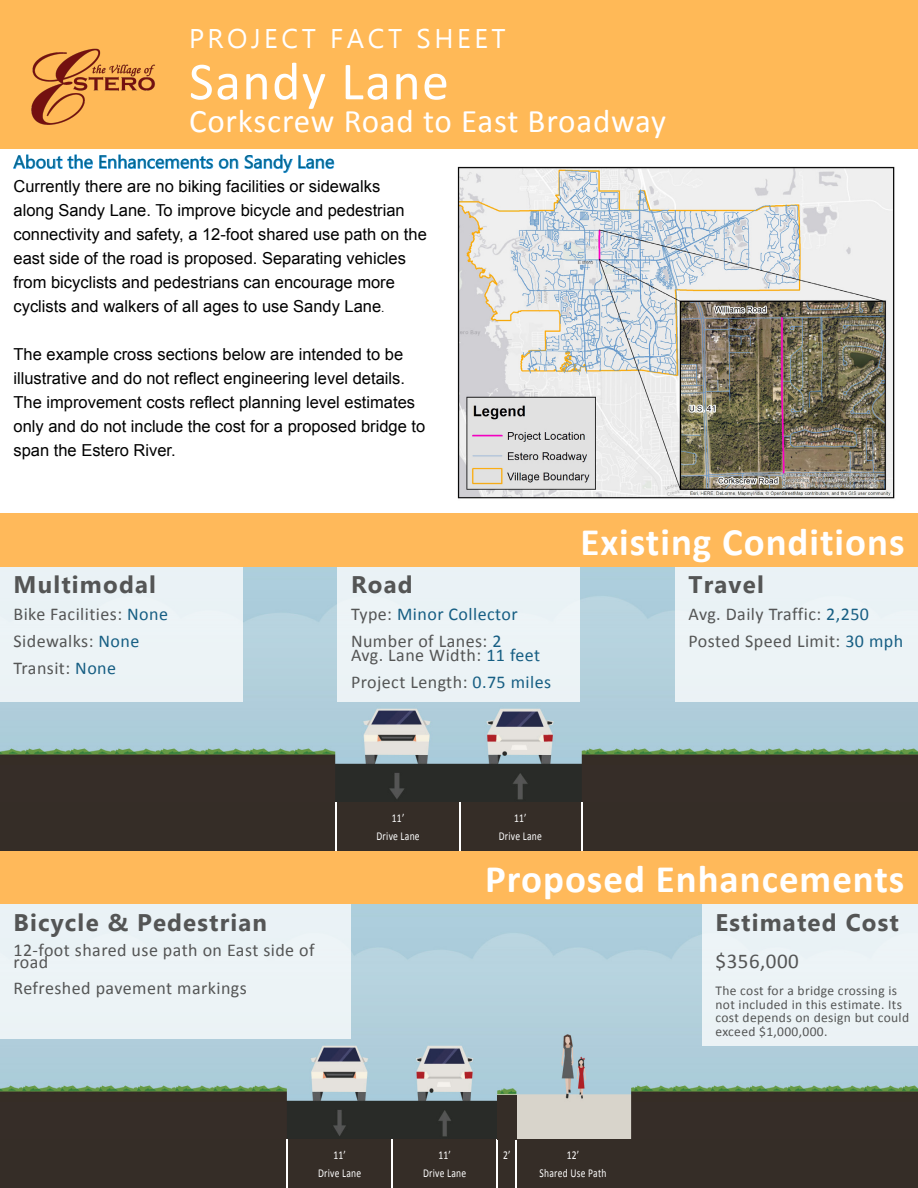
<style>
.page{position:relative;width:918px;height:1188px;background:#fff}
.page>*{position:absolute;margin:0;border:0;box-sizing:border-box;transform-origin:0 0}
.t1{font:54px "Calibri";letter-spacing:.025em;color:#fff}
.t2{font:700 39px "Calibri";letter-spacing:.025em;color:#fff}
.t3{font:33px "Calibri";letter-spacing:.025em;color:#fff}
.t4{font:27px "Lao UI";letter-spacing:.13em;color:#fff}
.t5{font:700 24px "Lao UI";letter-spacing:.05em;color:#545555}
.t6{font:21px "Calibri";letter-spacing:.025em;color:#545555}
.t7{font:18px "Calibri";letter-spacing:.025em;color:#545555}
.t8{font:18px "Lao UI";color:#005f83}
.t9{font:18px "Calibri";letter-spacing:.025em;color:#165e83}
.t10{font:16.5px/24px "Arial";color:#000}
.t11{font:13.5px/13.5px "Calibri";letter-spacing:.025em;color:#545555}
.t12{font:12px "Calibri";letter-spacing:.025em;color:#fff;scale:.8 1}
.s1{font-size:12px}
.s2{color:#165e83}
.s3{color:#545555}
</style>
<div class="page">
<div style="left:0;top:850px;width:918px;height:338px;background:#ffb95a"></div>
<div style="left:0;top:513px;width:918px;height:337px;background:#ffb95a"></div>
<img style="left:0;top:904px;width:918px;height:235px">
<div style="left:0;top:904px;width:351px;height:136px;background:#ebf3f6"></div>
<img style="left:0;top:567px;width:918px;height:235px">
<div style="left:0;top:567px;width:243px;height:135px;background:#ebf3f6"></div>
<div style="left:338px;top:567px;width:242px;height:135px;background:#ebf3f6"></div>
<div style="left:675px;top:567px;width:243px;height:135px;background:#ebf3f6"></div>
<img style="left:457px;top:166px;width:438px;height:333px">
<div style="left:0;top:1139px;width:918px;height:49px;background:#352d27"></div>
<div style="left:0;top:802px;width:918px;height:48px;background:#352d27"></div>
<div style="left:0;top:0;width:918px;height:148px;background:#ffb957"></div>
<img style="left:31px;top:48px;width:125px;height:77px">
<svg style="left:13px;top:154px;width:80px;height:15px"></svg>
<svg style="left:99px;top:154px;width:235px;height:19px"></svg>
<hr style="left:581px;top:802px;width:1px;height:48px;background:#fff">
<hr style="left:336px;top:802px;width:1px;height:48px;background:#fff">
<hr style="left:459px;top:802px;width:1px;height:48px;background:#fff">
<hr style="left:497px;top:1139px;width:1px;height:49px;background:#fff">
<hr style="left:287px;top:1139px;width:1px;height:49px;background:#fff">
<hr style="left:392px;top:1139px;width:1px;height:49px;background:#fff">
<hr style="left:515px;top:1139px;width:1px;height:49px;background:#fff">
<div style="left:702px;top:904px;width:216px;height:142px;background:#ebf3f6"></div>
<div style="left:497px;top:1095px;width:19px;height:44px;background:#352d27"></div>
<p class="t4" style="left:189px;top:21px;width:318px">PROJECT FACT SHEET</p>
<p class="t1" style="left:189px;top:47px;width:261px">Sandy Lane</p>
<p class="t3" style="left:189px;top:101px;width:479px">Corkscrew Road to East Broadway</p>
<p class="t8" style="left:14px;top:150px;width:322px">About the Enhancements on Sandy Lane</p>
<p class="t10" style="left:14px;top:175px;width:415px">Currently there are no biking facilities or sidewalks<br>along Sandy Lane. To improve bicycle and pedestrian connectivity and safety, a 12-foot shared use path on the east side of the road is proposed. Separating vehicles from bicyclists and pedestrians can encourage more cyclists and walkers of all ages to use Sandy Lane<span class="s1">.</span></p>
<p class="t10" style="left:14px;top:343px;width:413px">The example cross sections below are intended to be illustrative and do not reflect engineering level details.<br>The improvement costs reflect planning level estimates only and do not include the cost for a proposed bridge to span the Estero River.</p>
<p class="t5" style="left:14px;top:569px;width:144px">Multimodal</p>
<p class="t7" style="left:14px;top:603px;width:156px">Bike Facilities: <span class="s2">None</span></p>
<p class="t7" style="left:14px;top:630px;width:127px">Sidewalks: <span class="s2">None</span></p>
<p class="t7" style="left:14px;top:657px;width:104px">Transit: <span class="s2">None</span></p>
<p class="t5" style="left:351px;top:569px;width:63px">Road</p>
<p class="t9" style="left:351px;top:603px;width:168px"><span class="s3">Type:</span> Minor Collector</p>
<p class="t7" style="left:351px;top:630px;width:152px">Number of Lanes: <span class="s2">2</span></p>
<p class="t7" style="left:351px;top:643px;width:191px">Avg. Lane Width: <span class="s2">11 feet</span></p>
<p class="t7" style="left:351px;top:670px;width:202px">Project Length: <span class="s2">0.75 miles</span></p>
<p class="t2" style="left:580px;top:517px;width:326px">Existing Conditions</p>
<p class="t5" style="left:688px;top:569px;width:77px">Travel</p>
<p class="t7" style="left:688px;top:603px;width:182px">Avg. Daily Traffic: <span class="s2">2,250</span></p>
<p class="t7" style="left:688px;top:630px;width:216px">Posted Speed Limit: <span class="s2">30 mph</span></p>
<p class="t5" style="left:14px;top:906px;width:255px">Bicycle &amp; Pedestrian</p>
<p class="t7" style="left:14px;top:939px;width:303px">12-foot shared use path on East side of</p>
<p class="t7" style="left:14px;top:951px;width:36px">road</p>
<p class="t7" style="left:14px;top:976px;width:235px">Refreshed pavement markings</p>
<p class="t12" style="left:392px;top:810px;width:17px">11’</p>
<p class="t12" style="left:377px;top:828px;width:56px">Drive Lane</p>
<p class="t12" style="left:514px;top:810px;width:17px">11’</p>
<p class="t12" style="left:499px;top:828px;width:56px">Drive Lane</p>
<p class="t2" style="left:485px;top:854px;width:421px">Proposed Enhancements</p>
<p class="t5" style="left:716px;top:906px;width:185px">Estimated Cost</p>
<p class="t6" style="left:716px;top:948px;width:85px">$356,000</p>
<p class="t11" style="left:716px;top:984px;width:195px">The cost for a bridge crossing is not included in this estimate. Its cost depends on design but could exceed $1,000,000.</p>
<p class="t12" style="left:333px;top:1148px;width:17px">11’</p>
<p class="t12" style="left:318px;top:1166px;width:56px">Drive Lane</p>
<p class="t12" style="left:438px;top:1148px;width:17px">11’</p>
<p class="t12" style="left:423px;top:1166px;width:56px">Drive Lane</p>
<p class="t12" style="left:503px;top:1148px;width:11px">2’</p>
<p class="t12" style="left:567px;top:1148px;width:17px">12’</p>
<p class="t12" style="left:540px;top:1166px;width:85px">Shared Use Path</p>
</div>
